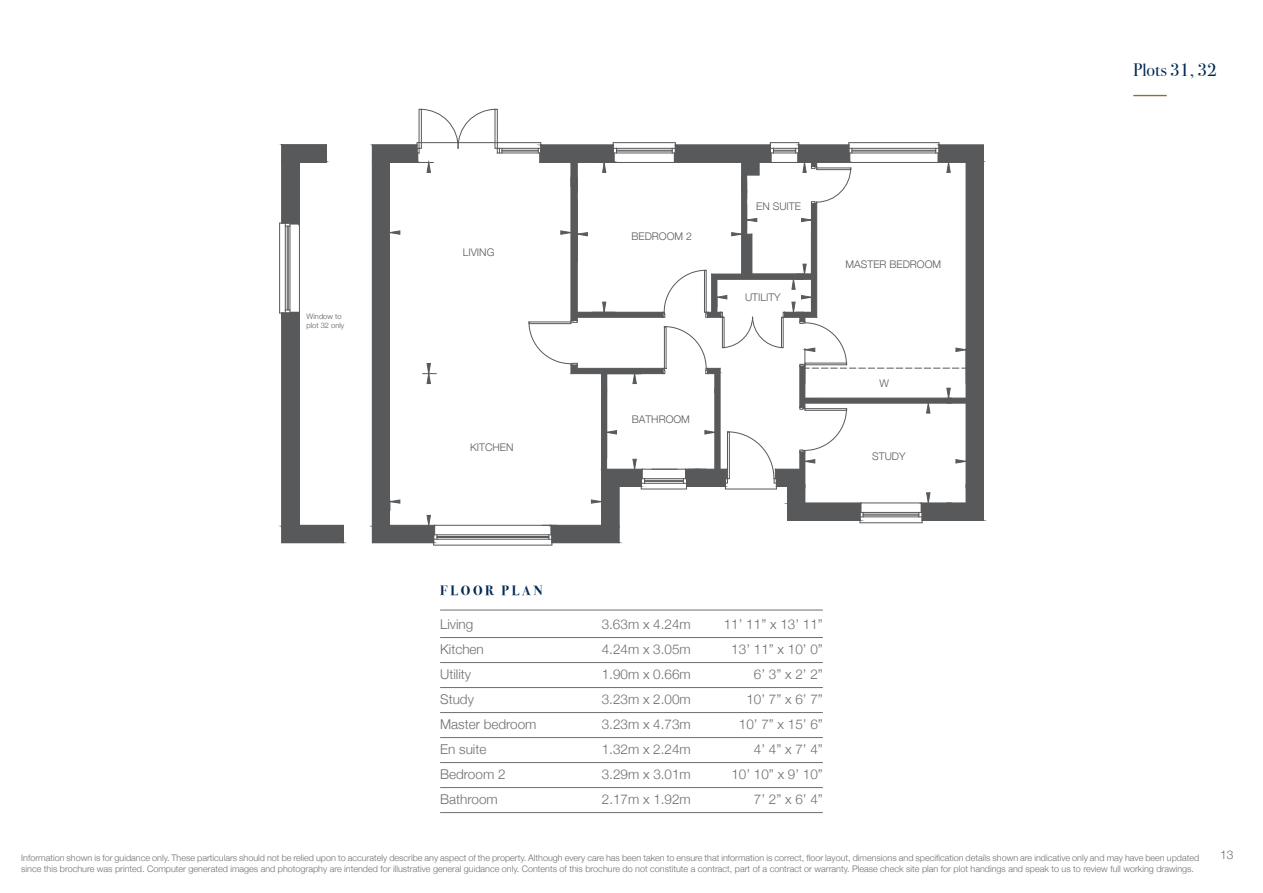
<style>
.page{position:relative;width:1263px;height:893px;background:#fff}
.page>*{position:absolute;margin:0;border:0;box-sizing:border-box;transform-origin:0 0}
.t1{font:18px "Bodoni Svty Two ITCTT";color:#002a54}
.t2{font:300 13.5px "Helvetica Neue";color:#6d6e71}
.t3{font:700 13.5px "Bodoni Svty Two ITCTT";letter-spacing:.2em;color:#002a54}
.t4{font:300 12px "Helvetica Neue";color:#6d6e71}
.t5{font:300 10.5px "Helvetica Neue";color:#58595b}
.t6{font:300 9px/10.8px "Helvetica Neue";color:#6d6e71}
.t7{font:300 7.5px/9px "Helvetica Neue";color:#58595b}
</style>
<div class="page">
<hr style="left:440px;top:610px;width:383px;height:1px;background:#6d6e71">
<hr style="left:440px;top:637px;width:383px;height:1px;background:#6d6e71">
<hr style="left:440px;top:662px;width:383px;height:1px;background:#6d6e71">
<hr style="left:440px;top:687px;width:383px;height:1px;background:#6d6e71">
<hr style="left:440px;top:712px;width:383px;height:1px;background:#6d6e71">
<hr style="left:440px;top:737px;width:383px;height:1px;background:#6d6e71">
<hr style="left:440px;top:762px;width:383px;height:1px;background:#6d6e71">
<hr style="left:440px;top:787px;width:383px;height:1px;background:#6d6e71">
<hr style="left:440px;top:812px;width:383px;height:1px;background:#6d6e71">
<hr style="left:1133px;top:95px;width:34px;height:1px;background:#8d712f">
<hr style="left:434px;top:539px;width:118px;height:1px;background:#58595b">
<hr style="left:434px;top:534px;width:118px;height:1px;background:#58595b">
<hr style="left:437px;top:537px;width:112px;height:1px;background:#58595b">
<hr style="left:437px;top:536px;width:112px;height:1px;background:#58595b">
<hr style="left:435px;top:525px;width:116px;height:1px;background:#58595b">
<hr style="left:497px;top:153px;width:44px;height:1px;background:#58595b">
<hr style="left:497px;top:148px;width:44px;height:1px;background:#58595b">
<hr style="left:502px;top:151px;width:36px;height:1px;background:#58595b">
<hr style="left:502px;top:150px;width:36px;height:1px;background:#58595b">
<div style="left:417px;top:142px;width:124px;height:3px;border:1px solid #58595b"></div>
<div style="left:613px;top:142px;width:62px;height:3px;border:1px solid #58595b"></div>
<div style="left:770px;top:142px;width:29px;height:3px;border:1px solid #58595b"></div>
<div style="left:849px;top:142px;width:90px;height:3px;border:1px solid #58595b"></div>
<svg style="left:372px;top:109px;width:131px;height:434px"></svg>
<svg style="left:529px;top:144px;width:455px;height:399px"></svg>
<hr style="left:285px;top:223px;width:1px;height:90px;background:#58595b">
<hr style="left:290px;top:223px;width:1px;height:90px;background:#58595b">
<hr style="left:287px;top:226px;width:1px;height:84px;background:#58595b">
<hr style="left:288px;top:226px;width:1px;height:84px;background:#58595b">
<hr style="left:299px;top:224px;width:1px;height:88px;background:#58595b">
<div style="left:279px;top:223px;width:3px;height:90px;border:1px solid #58595b"></div>
<svg style="left:281px;top:144px;width:46px;height:83px"></svg>
<svg style="left:281px;top:310px;width:63px;height:233px"></svg>
<div style="left:282px;top:525px;width:61px;height:18px;background:#58595b"></div>
<div style="left:290px;top:312px;width:9px;height:214px;background:#58595b"></div>
<div style="left:290px;top:155px;width:9px;height:69px;background:#58595b"></div>
<div style="left:295px;top:145px;width:32px;height:17px;background:#58595b"></div>
<p class="t7" style="left:307px;top:311px;width:39px">Window to plot 32 only</p>
<p class="t5" style="left:463px;top:244px;width:33px">LIVING</p>
<p class="t5" style="left:470px;top:439px;width:45px">KITCHEN</p>
<p class="t5" style="left:631px;top:228px;width:62px">BEDROOM 2</p>
<p class="t5" style="left:632px;top:411px;width:60px">BATHROOM</p>
<p class="t5" style="left:756px;top:197px;width:46px">EN SUITE</p>
<p class="t5" style="left:745px;top:288px;width:37px">UTILITY</p>
<p class="t5" style="left:846px;top:256px;width:97px">MASTER BEDROOM</p>
<p class="t5" style="left:879px;top:375px;width:11px">W</p>
<p class="t5" style="left:872px;top:448px;width:35px">STUDY</p>
<h2 class="t3" style="left:440px;top:579px;width:104px">FLOOR PLAN</h2>
<h2 class="t2" style="left:440px;top:613px;width:35px">Living</h2>
<h2 class="t2" style="left:602px;top:613px;width:91px">3.63m x 4.24m</h2>
<h2 class="t2" style="left:724px;top:613px;width:101px">11’ 11” x 13’ 11”</h2>
<h2 class="t2" style="left:440px;top:638px;width:45px">Kitchen</h2>
<h2 class="t2" style="left:602px;top:638px;width:91px">4.24m x 3.05m</h2>
<h2 class="t2" style="left:731px;top:638px;width:93px">13’ 11” x 10’ 0”</h2>
<h2 class="t2" style="left:440px;top:663px;width:32px">Utility</h2>
<h2 class="t2" style="left:602px;top:663px;width:91px">1.90m x 0.66m</h2>
<h2 class="t2" style="left:754px;top:663px;width:71px">6’ 3” x 2’ 2”</h2>
<h2 class="t2" style="left:440px;top:688px;width:35px">Study</h2>
<h2 class="t2" style="left:602px;top:688px;width:91px">3.23m x 2.00m</h2>
<h2 class="t2" style="left:746px;top:688px;width:78px">10’ 7” x 6’ 7”</h2>
<h2 class="t2" style="left:440px;top:713px;width:98px">Master bedroom</h2>
<h2 class="t2" style="left:602px;top:713px;width:91px">3.23m x 4.73m</h2>
<h2 class="t2" style="left:739px;top:713px;width:86px">10’ 7” x 15’ 6”</h2>
<h2 class="t2" style="left:440px;top:738px;width:48px">En suite</h2>
<h2 class="t2" style="left:602px;top:738px;width:91px">1.32m x 2.24m</h2>
<h2 class="t2" style="left:754px;top:738px;width:71px">4’ 4” x 7’ 4”</h2>
<h2 class="t2" style="left:440px;top:763px;width:67px">Bedroom 2</h2>
<h2 class="t2" style="left:602px;top:763px;width:91px">3.29m x 3.01m</h2>
<h2 class="t2" style="left:731px;top:763px;width:93px">10’ 10” x 9’ 10”</h2>
<h2 class="t2" style="left:440px;top:788px;width:59px">Bathroom</h2>
<h2 class="t2" style="left:602px;top:788px;width:91px">2.17m x 1.92m</h2>
<h2 class="t2" style="left:754px;top:788px;width:71px">7’ 2” x 6’ 4”</h2>
<h1 class="t1" style="left:1133px;top:56px;width:85px">Plots 31, 32</h1>
<p class="t6" style="left:21px;top:852px;width:1179px">Information shown is for guidance only. These particulars should not be relied upon to accurately describe any aspect of the property. Although every care has been taken to ensure that information is correct, floor layout, dimensions and specification details shown are indicative only and may have been updated since this brochure was printed. Computer generated images and photography are intended for illustrative general guidance only. Contents of this brochure do not constitute a contract, part of a contract or warranty. Please check site plan for plot handings and speak to us to review full working drawings.</p>
<h3 class="t4" style="left:1220px;top:845px;width:15px">13</h3>
</div>
